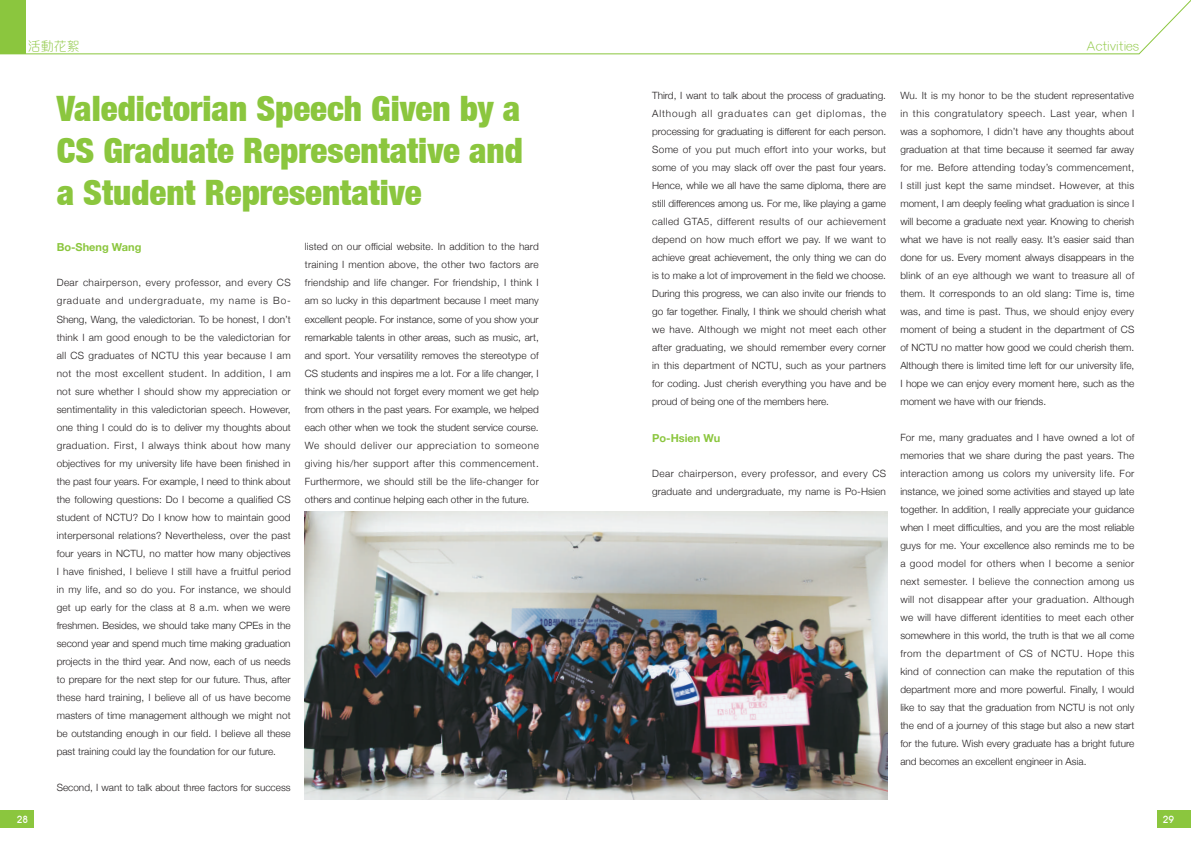
<style>
.page{position:relative;width:1191px;height:842px;background:#fff}
.page>*{position:absolute;margin:0;border:0;box-sizing:border-box;transform-origin:0 0}
.t1{font:900 condensed 35px/42px "Helvetica Neue LT";color:#8bc63e;text-align:justify}
.t2{font:300 13px "M Elle HK";color:#8bc63e}
.t3{font:700 11px "Helvetica Neue";color:#8bc63e}
.t4{font:300 10px/18px "Helvetica Neue";color:#231f20;text-align:justify}
.t5{font:300 10px/18px "Helvetica Neue";letter-spacing:.025em;color:#231f20}
.t6{font:500 10px "Avant Garde IT Cby BT";color:#fff}
</style>
<div class="page">
<svg style="left:0;top:0;width:1191px;height:54px"></svg>
<div style="left:0;top:811px;width:34px;height:17px;background:#8bc63e"></div>
<div style="left:1157px;top:811px;width:34px;height:17px;background:#8bc63e"></div>
<img style="left:305px;top:511px;width:582px;height:288px">
<h2 class="t2" style="left:28px;top:36px;width:53px">活動花絮</h2>
<h2 class="t2" style="left:1086px;top:36px;width:54px">Activities</h2>
<h1 class="t1" style="left:57px;top:87px;width:468px">Valedictorian Speech Given by a CS Graduate Representative and a Student Representative</h1>
<p class="t3" style="left:57px;top:241px;width:86px">Bo-Sheng Wang</p>
<p class="t4" style="left:57px;top:274px;width:235px">Dear chairperson, every professor, and every CS graduate and undergraduate, my name is Bo-Sheng, Wang, the valedictorian. To be honest, I don’t think I am good enough to be the valedictorian for all CS graduates of NCTU this year because I am not the most excellent student. In addition, I am not sure whether I should show my appreciation or sentimentality in this valedictorian speech. However, one thing I could do is to deliver my thoughts about graduation. First, I always think about how many objectives for my university life have been finished in the past four years. For example, I need to think about the following questions: Do I become a qualified CS student of NCTU? Do I know how to maintain good interpersonal relations? Nevertheless, over the past four years in NCTU, no matter how many objectives I have finished, I believe I still have a fruitful period in my life, and so do you. For instance, we should get up early for the class at 8 a.m. when we were freshmen. Besides, we should take many CPEs in the second year and spend much time making graduation projects in the third year. And now, each of us needs to prepare for the next step for our future. Thus, after these hard training, I believe all of us have become masters of time management although we might not be outstanding enough in our field. I believe all these past training could lay the foundation for our future.</p>
<p class="t4" style="left:57px;top:778px;width:235px">Second, I want to talk about three factors for success</p>
<p class="t4" style="left:305px;top:238px;width:235px">listed on our official website. In addition to the hard training I mention above, the other two factors are friendship and life changer. For friendship, I think I am so lucky in this department because I meet many excellent people. For instance, some of you show your remarkable talents in other areas, such as music, art, and sport. Your versatility removes the stereotype of CS students and inspires me a lot. For a life changer, I think we should not forget every moment we get help from others in the past years. For example, we helped each other when we took the student service course.<br>We should deliver our appreciation to someone giving his/her support after this commencement.<br>Furthermore, we should still be the life-changer for others and continue helping each other in the future.</p>
<p class="t4" style="left:652px;top:87px;width:235px">Third, I want to talk about the process of graduating.<br>Although all graduates can get diplomas, the processing for graduating is different for each person.<br>Some of you put much effort into your works, but some of you may slack off over the past four years.<br>Hence, while we all have the same diploma, there are still differences among us. For me, like playing a game called GTA5, different results of our achievement depend on how much effort we pay. If we want to achieve great achievement, the only thing we can do is to make a lot of improvement in the field we choose.<br>During this progress, we can also invite our friends to go far together. Finally, I think we should cherish what we have. Although we might not meet each other after graduating, we should remember every corner in this department of NCTU, such as your partners for coding. Just cherish everything you have and be proud of being one of the members here.</p>
<p class="t3" style="left:652px;top:431px;width:70px">Po-Hsien Wu</p>
<p class="t5" style="left:652px;top:465px;width:235px">Dear chairperson, every professor, and every CS graduate and undergraduate, my name is Po-Hsien</p>
<p class="t4" style="left:900px;top:87px;width:235px">Wu. It is my honor to be the student representative in this congratulatory speech. Last year, when I was a sophomore, I didn’t have any thoughts about graduation at that time because it seemed far away for me. Before attending today’s commencement, I still just kept the same mindset. However, at this moment, I am deeply feeling what graduation is since I will become a graduate next year. Knowing to cherish what we have is not really easy. It’s easier said than done for us. Every moment always disappears in the blink of an eye although we want to treasure all of them. It corresponds to an old slang: Time is, time was, and time is past. Thus, we should enjoy every moment of being a student in the department of CS of NCTU no matter how good we could cherish them.<br>Although there is limited time left for our university life, I hope we can enjoy every moment here, such as the moment we have with our friends.</p>
<p class="t4" style="left:900px;top:429px;width:235px">For me, many graduates and I have owned a lot of memories that we share during the past years. The interaction among us colors my university life. For instance, we joined some activities and stayed up late together. In addition, I really appreciate your guidance when I meet difficulties, and you are the most reliable guys for me. Your excellence also reminds me to be a good model for others when I become a senior next semester. I believe the connection among us will not disappear after your graduation. Although we will have different identities to meet each other somewhere in this world, the truth is that we all come from the department of CS of NCTU. Hope this kind of connection can make the reputation of this department more and more powerful. Finally, I would like to say that the graduation from NCTU is not only the end of a journey of this stage but also a new start for the future. Wish every graduate has a bright future and becomes an excellent engineer in Asia.</p>
<p class="t6" style="left:17px;top:813px;width:13px">28</p>
<p class="t6" style="left:1162px;top:813px;width:13px">29</p>
</div>
